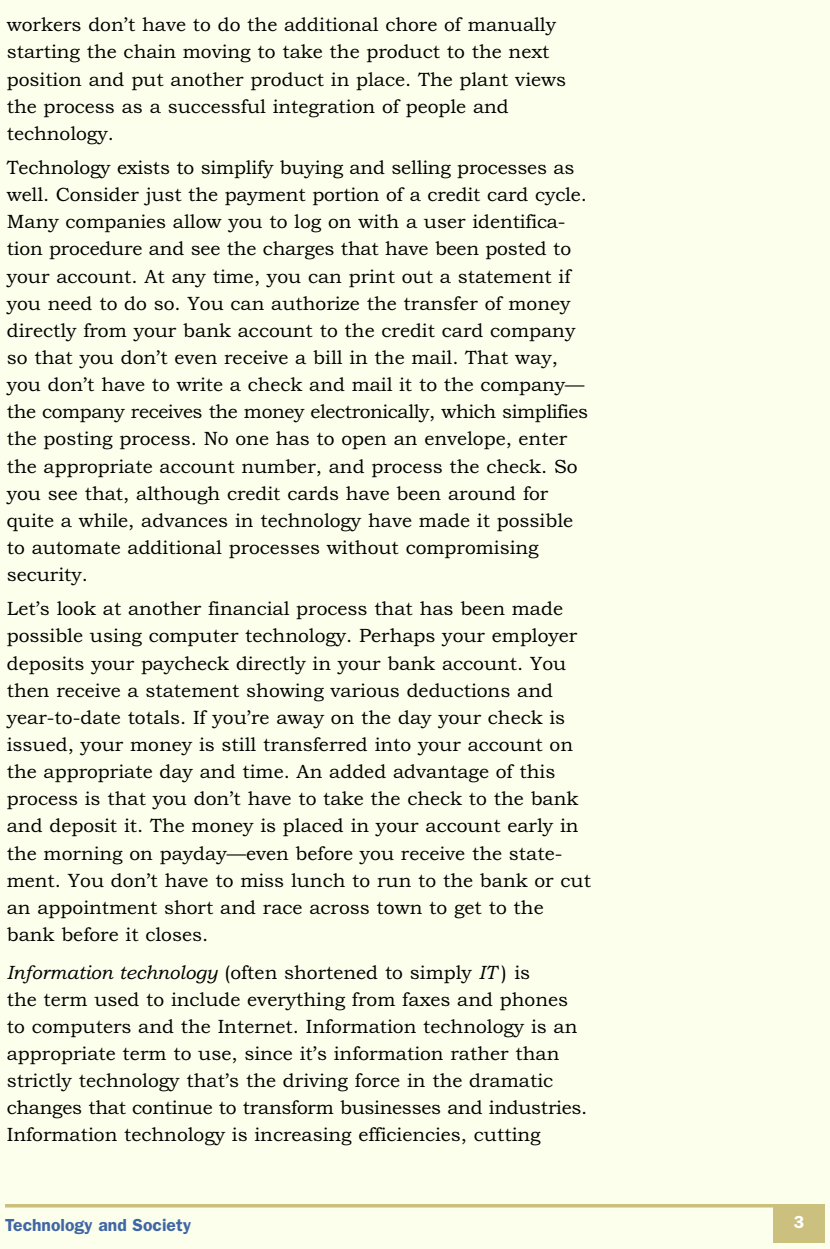
<style>
.page{position:relative;width:830px;height:1249px;background:#fff}
.page>*{position:absolute;margin:0;border:0;box-sizing:border-box;transform-origin:0 0}
.t1{font:19.25px/27.1px "Bookman Old Style";color:#000}
.t2{font:600 17.5px "Franklin Gothic";color:#4066a6}
.t3{font:600 17.5px "Franklin Gothic";color:#fff}
.s1{font-style:italic}
</style>
<div class="page">
<div style="left:0;top:0;width:829px;height:1248px;background:#fbffeb"></div>
<hr style="left:5px;top:1204px;width:767px;height:3px;background:#cbc07d">
<div style="left:772px;top:1204px;width:52px;height:38px;background:#cbc07d"></div>
<p class="t1" style="left:7px;top:13px;width:560px">workers don’t have to do the additional chore of manually starting the chain moving to take the product to the next position and put another product in place. The plant views the process as a successful integration of people and technology.</p>
<p class="t1" style="left:7px;top:156px;width:582px">Technology exists to simplify buying and selling processes as well. Consider just the payment portion of a credit card cycle.<br>Many companies allow you to log on with a user identifica&shy;tion procedure and see the charges that have been posted to your account. At any time, you can print out a statement if you need to do so. You can authorize the transfer of money directly from your bank account to the credit card company so that you don’t even receive a bill in the mail. That way, you don’t have to write a check and mail it to the company— the company receives the money electronically, which simplifies the posting process. No one has to open an envelope, enter the appropriate account number, and process the check. So you see that, although credit cards have been around for quite a while, advances in technology have made it possible to automate additional processes without compromising security.</p>
<p class="t1" style="left:7px;top:597px;width:585px">Let’s look at another financial process that has been made possible using computer technology. Perhaps your employer deposits your paycheck directly in your bank account. You then receive a statement showing various deductions and year-to-date totals. If you’re away on the day your check is issued, your money is still transferred into your account on the appropriate day and time. An added advantage of this process is that you don’t have to take the check to the bank and deposit it. The money is placed in your account early in the morning on payday—even before you receive the state&shy;ment. You don’t have to miss lunch to run to the bank or cut an appointment short and race across town to get to the bank before it closes.</p>
<p class="t1" style="left:7px;top:960px;width:581px"><span class="s1">Information technology</span> (often shortened to simply <span class="s1">IT</span> ) is<br>the term used to include everything from faxes and phones to computers and the Internet. Information technology is an appropriate term to use, since it’s information rather than strictly technology that’s the driving force in the dramatic changes that continue to transform businesses and industries.<br>Information technology is increasing efficiencies, cutting</p>
<p class="t2" style="left:5px;top:1219px;width:187px">Technology and Society</p>
<p class="t3" style="left:793px;top:1215px;width:12px">3</p>
</div>
